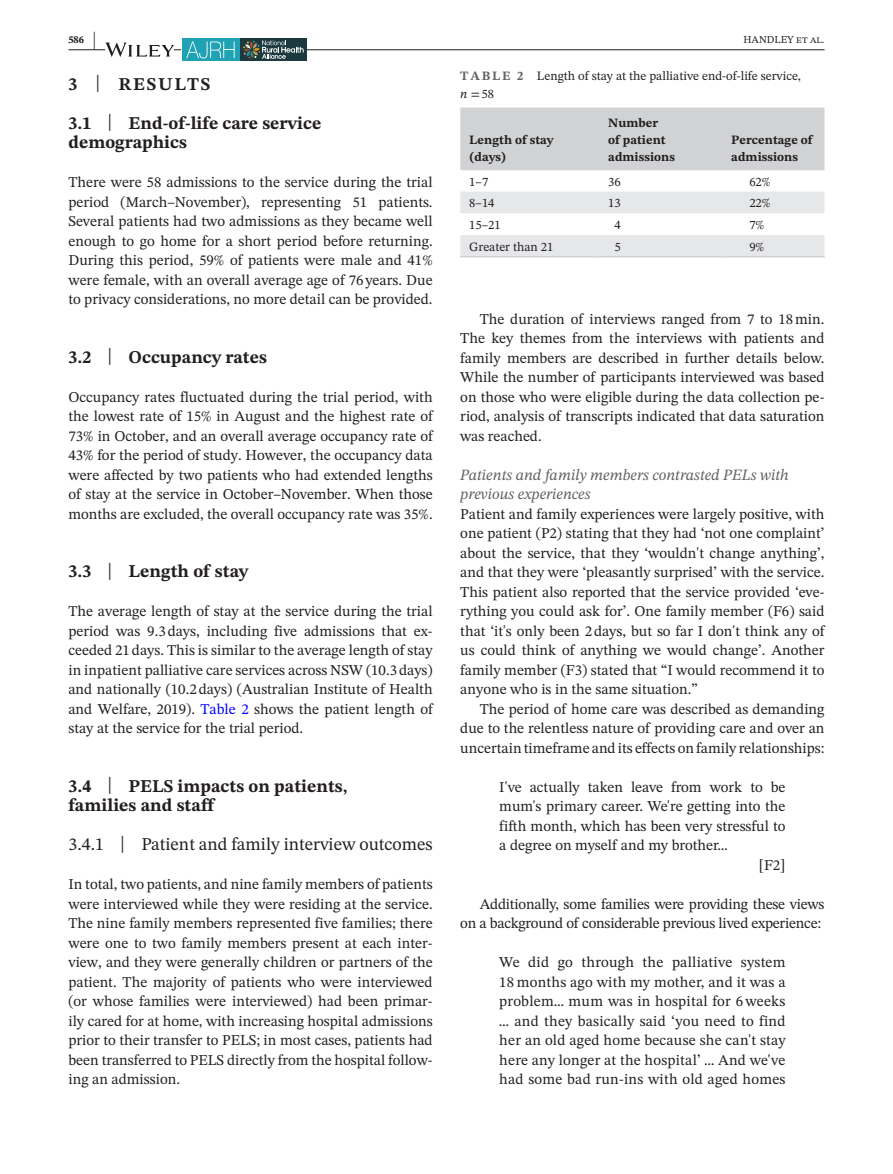
<style>
.page{position:relative;width:893px;height:1174px;background:#fff}
.page>*{position:absolute;margin:0;border:0;box-sizing:border-box;transform-origin:0 0}
.t1{font:700 18px/39px "STIX Two Text";color:#231f20}
.t2{font:18px "STIX Two Text";color:#231f20}
.t3{font:italic 15.75px/19.5px "STIX Two Text";color:#636366}
.t4{font:15px/19.5px "STIX Two Text";color:#231f20;text-align:justify}
.t5{font:12.75px/18px "STIX Two Text";color:#231f20}
.t6{font:700 12.75px/17.2px "STIX Two Text";color:#231f20}
.t7{font:10.5px "STIX Two Text";color:#231f20}
.t8{font:700 10.5px "STIX Two Text";color:#231f20}
.s1{font-size:21px}
.s2{font-weight:400;font-size:23.7px}
.s3{font-weight:700;color:#636366}
.s4{font-style:italic}
.s5{color:#00f}
.s6{font-size:23.7px}
</style>
<div class="page">
<hr style="left:68px;top:49px;width:756px;height:1px;background:#231f20">
<svg style="left:105px;top:43px;width:69px;height:14px"></svg>
<div style="left:239px;top:39px;width:68px;height:22px;background:#1b393e"></div>
<div style="left:182px;top:39px;width:57px;height:22px;background:#1fa3b4"></div>
<svg style="left:186px;top:42px;width:49px;height:16px"></svg>
<svg style="left:243px;top:40px;width:61px;height:19px"></svg>
<div style="left:460px;top:108px;width:364px;height:62px;background:#d1d2d4"></div>
<svg style="left:460px;top:192px;width:364px;height:64px"></svg>
<hr style="left:460px;top:256px;width:139px;height:1px;background:#d1d2d4">
<hr style="left:599px;top:256px;width:123px;height:1px;background:#d1d2d4">
<hr style="left:722px;top:256px;width:102px;height:1px;background:#d1d2d4">
<p class="t8" style="left:68px;top:32px;width:29px">586 <span class="s1">|</span></p>
<p class="t7" style="left:743px;top:32px;width:83px">HANDLEY et al.</p>
<p class="t1" style="left:68px;top:65px;width:254px">3 <span class="s2">|</span> RESULTS<br>3.1 <span class="s2">|</span> End-of-life care service</p>
<p class="t1" style="left:68px;top:123px;width:120px">demographics</p>
<p class="t4" style="left:68px;top:172px;width:366px">There were 58 admissions to the service during the trial period (March–November), representing 51 patients.<br>Several patients had two admissions as they became well enough to go home for a short period before returning.<br>During this period, 59% of patients were male and 41% were female, with an overall average age of 76 years. Due to privacy considerations, no more detail can be provided.</p>
<p class="t5" style="left:460px;top:66px;width:342px"><span class="s3">TABLE 2</span> Length of stay at the palliative end-of-life service, <span class="s4">n</span> =58</p>
<p class="t6" style="left:469px;top:131px;width:86px">Length of stay (days)</p>
<p class="t6" style="left:608px;top:114px;width:68px">Number<br>of patient admissions</p>
<p class="t6" style="left:731px;top:131px;width:83px">Percentage of admissions</p>
<p class="t5" style="left:469px;top:172px;width:20px">1–7</p>
<p class="t5" style="left:608px;top:172px;width:14px">36</p>
<p class="t5" style="left:749px;top:172px;width:23px">62%</p>
<p class="t5" style="left:469px;top:194px;width:27px">8–14</p>
<p class="t5" style="left:608px;top:194px;width:14px">13</p>
<p class="t5" style="left:749px;top:194px;width:23px">22%</p>
<p class="t5" style="left:469px;top:216px;width:33px">15–21</p>
<p class="t5" style="left:615px;top:216px;width:8px">4</p>
<p class="t5" style="left:749px;top:216px;width:17px">7%</p>
<p class="t5" style="left:469px;top:237px;width:86px">Greater than 21</p>
<p class="t5" style="left:615px;top:237px;width:8px">5</p>
<p class="t5" style="left:749px;top:237px;width:17px">9%</p>
<p class="t1" style="left:68px;top:338px;width:200px">3.2 <span class="s2">|</span> Occupancy rates</p>
<p class="t4" style="left:68px;top:387px;width:366px">Occupancy rates fluctuated during the trial period, with the lowest rate of 15% in August and the highest rate of 73% in October, and an overall average occupancy rate of 43% for the period of study. However, the occupancy data were affected by two patients who had extended lengths of stay at the service in October–November. When those months are excluded, the overall occupancy rate was 35%.</p>
<p class="t1" style="left:68px;top:552px;width:181px">3.3 <span class="s2">|</span> Length of stay</p>
<p class="t4" style="left:68px;top:601px;width:366px">The average length of stay at the service during the trial period was 9.3days, including five admissions that ex&shy;ceeded 21days. This is similar to the average length of stay in inpatient palliative care services across NSW (10.3days) and nationally (10.2days) (Australian Institute of Health and Welfare, 2019). <span class="s5">Table 2</span> shows the patient length of stay at the service for the trial period.</p>
<p class="t1" style="left:68px;top:776px;width:281px;line-height:19.5px">3.4 <span class="s2">|</span> PELS impacts on patients, families and staff</p>
<p class="t2" style="left:68px;top:831px;width:366px">3.4.1 <span class="s6">|</span> Patient and family interview outcomes</p>
<p class="t4" style="left:68px;top:874px;width:366px">In total, two patients, and nine family members of patients were interviewed while they were residing at the service.<br>The nine family members represented five families; there were one to two family members present at each inter&shy;view, and they were generally children or partners of the patient. The majority of patients who were interviewed (or whose families were interviewed) had been primar&shy;ily cared for at home, with increasing hospital admissions prior to their transfer to PELS; in most cases, patients had been transferred to PELS directly from the hospital follow&shy;ing an admission.</p>
<p class="t4" style="left:460px;top:309px;width:366px;text-indent:19px">The duration of interviews ranged from 7 to 18min.<br>The key themes from the interviews with patients and family members are described in further details below.<br>While the number of participants interviewed was based on those who were eligible during the data collection pe&shy;riod, analysis of transcripts indicated that data saturation was reached.</p>
<p class="t3" style="left:460px;top:464px;width:330px">Patients and family members contrasted PELs with previous experiences</p>
<p class="t4" style="left:460px;top:504px;width:366px">Patient and family experiences were largely positive, with one patient (P2) stating that they had ‘not one complaint’ about the service, that they ‘wouldn't change anything’, and that they were ‘pleasantly surprised’ with the service.<br>This patient also reported that the service provided ‘eve&shy;rything you could ask for’. One family member (F6) said that ‘it's only been 2days, but so far I don't think any of us could think of anything we would change’. Another family member (F3) stated that “I would recommend it to anyone who is in the same situation.”</p>
<p class="t4" style="left:460px;top:699px;width:366px;text-indent:20px">The period of home care was described as demanding due to the relentless nature of providing care and over an uncertain timeframe and its effects on family relationships:</p>
<p class="t4" style="left:499px;top:777px;width:288px">I've actually taken leave from work to be</p>
<p class="t4" style="left:499px;top:796px;width:288px">mum's primary career. We're getting into the</p>
<p class="t4" style="left:499px;top:816px;width:288px">fifth month, which has been very stressful to</p>
<p class="t4" style="left:499px;top:835px;width:230px">a degree on myself and my brother…</p>
<p class="t4" style="left:759px;top:855px;width:28px">[F2]</p>
<p class="t4" style="left:460px;top:894px;width:366px;text-align:right">Additionally, some families were providing these views on a background of considerable previous lived experience:</p>
<p class="t4" style="left:499px;top:952px;width:288px">We did go through the palliative system 18 months ago with my mother, and it was a problem… mum was in hospital for 6 weeks … and they basically said ‘you need to find her an old aged home because she can't stay here any longer at the hospital’ … And we've had some bad run-ins with old aged homes</p>
</div>
